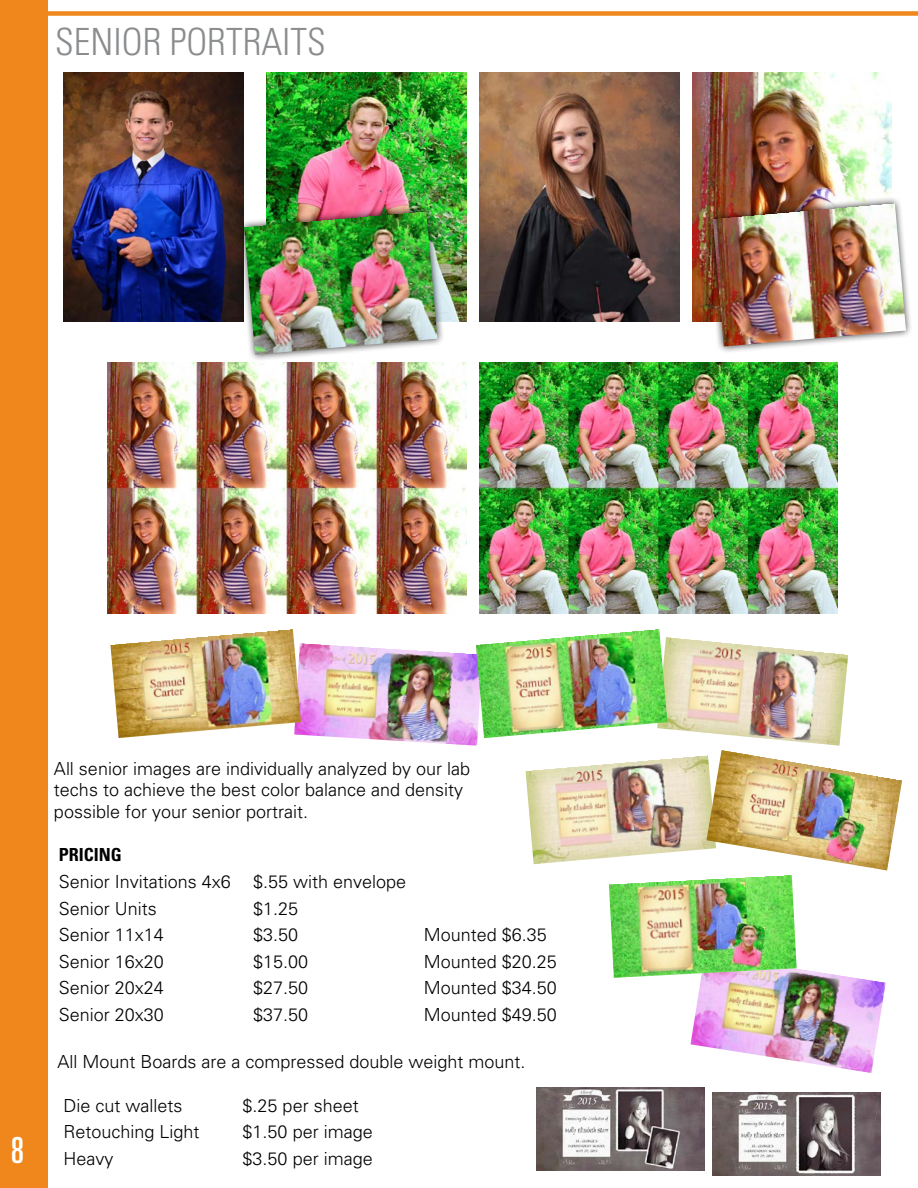
<style>
.page{position:relative;width:918px;height:1188px;background:#fff}
.page>*{position:absolute;margin:0;border:0;box-sizing:border-box;transform-origin:0 0}
.t1{font:300 condensed 37.5px "Univers";color:#8a8c8e}
.t2{font:300 18px/21.6px "Univers";color:#000}
.t3{font:700 condensed 18px "Univers";color:#000}
.s1{font-weight:400;font-stretch:ultra-condensed;font-size:36px;color:#fff}
</style>
<div class="page">
<div style="left:0;top:0;width:47px;height:1188px;background:#f0871c"></div>
<img style="left:64px;top:72px;width:179px;height:250px">
<img style="left:713px;top:1092px;width:167px;height:84px">
<img style="left:537px;top:1087px;width:167px;height:84px">
<img style="left:667px;top:637px;width:181px;height:109px">
<img style="left:526px;top:756px;width:181px;height:108px">
<img style="left:301px;top:643px;width:177px;height:103px">
<img style="left:691px;top:969px;width:195px;height:104px">
<img style="left:476px;top:629px;width:191px;height:109px">
<img style="left:609px;top:875px;width:188px;height:103px">
<img style="left:110px;top:629px;width:191px;height:109px">
<img style="left:707px;top:750px;width:195px;height:120px">
<img style="left:267px;top:72px;width:199px;height:250px">
<div style="left:237px;top:204px;width:207px;height:158px;background:#000;opacity:.75"></div>
<img style="left:244px;top:211px;width:193px;height:144px">
<img style="left:479px;top:363px;width:359px;height:251px">
<img style="left:692px;top:72px;width:200px;height:250px">
<img style="left:108px;top:363px;width:358px;height:251px">
<img style="left:479px;top:72px;width:200px;height:250px">
<div style="left:24px;top:11px;width:894px;height:5px;background:#f0871c"></div>
<div style="left:706px;top:196px;width:207px;height:158px;background:#000;opacity:.75"></div>
<img style="left:713px;top:203px;width:193px;height:143px">
<h1 class="t1" style="left:55px;top:19px;width:272px">SENIOR PORTRAITS</h1>
<p class="t2" style="left:54px;top:757px;width:418px">All senior images are individually analyzed by our lab techs to achieve the best color balance and density possible for your senior portrait.</p>
<p class="t3" style="left:59px;top:844px;width:65px">PRICING</p>
<p class="t2" style="left:59px;top:868px;width:349px;line-height:26.5px">Senior Invitations 4x6 $.55 with envelope<br>Senior Units</p>
<p class="t2" style="left:253px;top:897px;width:47px">$1.25</p>
<p class="t2" style="left:59px;top:924px;width:107px">Senior 11x14</p>
<p class="t2" style="left:253px;top:924px;width:47px">$3.50</p>
<p class="t2" style="left:424px;top:924px;width:125px">Mounted $6.35</p>
<p class="t2" style="left:59px;top:950px;width:107px">Senior 16x20</p>
<p class="t2" style="left:253px;top:950px;width:57px">$15.00</p>
<p class="t2" style="left:424px;top:950px;width:135px">Mounted $20.25</p>
<p class="t2" style="left:59px;top:977px;width:107px">Senior 20x24</p>
<p class="t2" style="left:253px;top:977px;width:57px">$27.50</p>
<p class="t2" style="left:424px;top:977px;width:135px">Mounted $34.50</p>
<p class="t2" style="left:59px;top:1003px;width:107px">Senior 20x30</p>
<p class="t2" style="left:253px;top:1003px;width:57px">$37.50</p>
<p class="t2" style="left:424px;top:1003px;width:135px">Mounted $49.50</p>
<p class="t2" style="left:57px;top:1050px;width:470px">All Mount Boards are a compressed double weight mount.</p>
<p class="t2" style="left:63px;top:1094px;width:120px">Die cut wallets</p>
<p class="t2" style="left:243px;top:1094px;width:118px">$.25 per sheet</p>
<p class="t2" style="left:63px;top:1120px;width:138px">Retouching Light</p>
<p class="t2" style="left:243px;top:1120px;width:132px">$1.50 per image</p>
<p class="t2" style="left:11px;top:1147px;width:104px"><span class="s1">8</span> Heavy</p>
<p class="t2" style="left:243px;top:1147px;width:132px">$3.50 per image</p>
</div>
